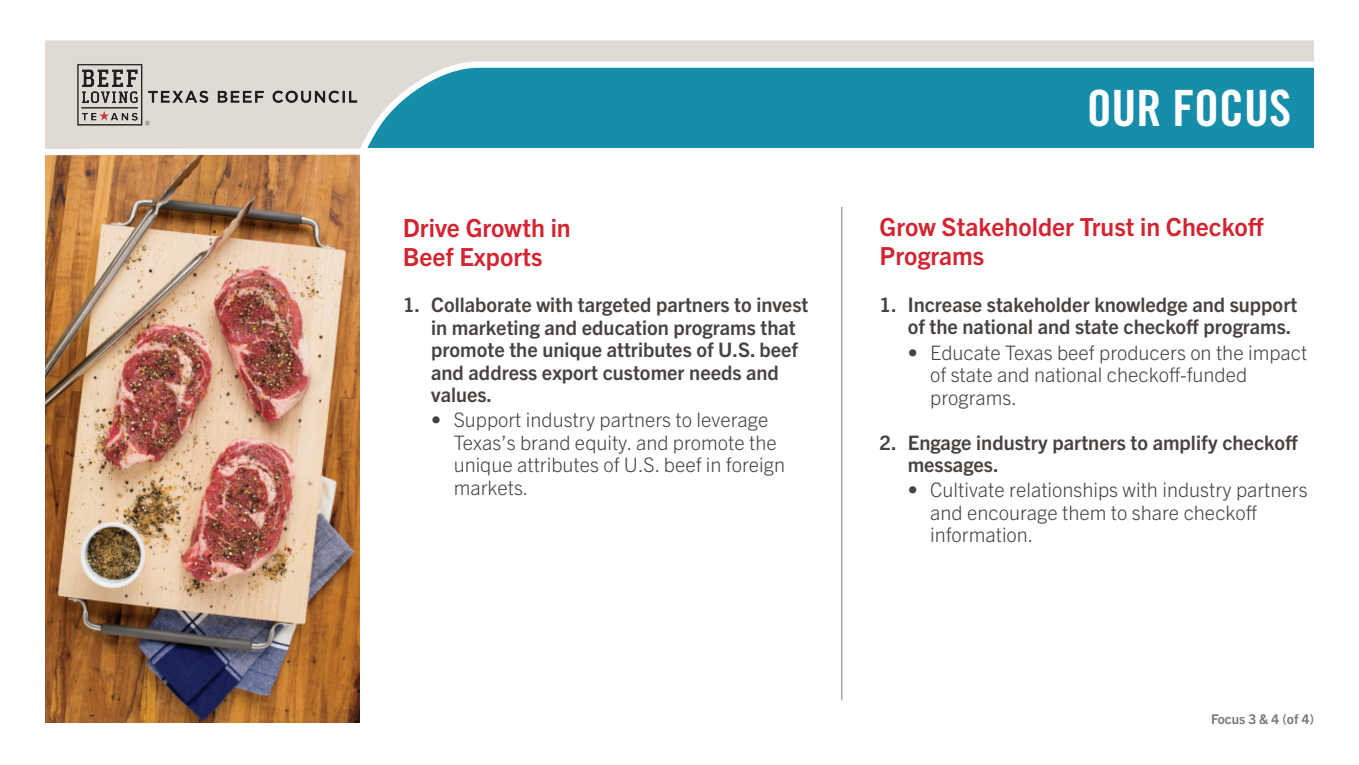
<style>
.page{position:relative;width:1359px;height:765px;background:#fff}
.page>*{position:absolute;margin:0;border:0;box-sizing:border-box;transform-origin:0 0}
.t1{font:50px "Trade Gothic LT Pro Bd Cn 20";color:#fff}
.t2{font:700 25px/28.8px "Trade Gothic Next LT Pro";color:#d32430}
.t3{font:700 20px/22.5px "Trade Gothic Next LT Pro";color:#484340}
.t4{font:300 20px/22.5px "Trade Gothic Next LT Pro";color:#484340}
.t5{font:700 13.5px "Trade Gothic Next LT Pro";color:#7d7673}
</style>
<div class="page">
<img style="left:45px;top:160px;width:315px;height:562px">
<svg style="left:45px;top:40px;width:1269px;height:120px;background:#6db2c0"></svg>
<img style="left:60px;top:47px;width:300px;height:95px">
<hr style="left:842px;top:207px;width:1px;height:493px;background:#7e7f73">
<h1 class="t1" style="left:1087px;top:78px;width:206px">OUR FOCUS</h1>
<p class="t2" style="left:403px;top:212px;width:170px">Drive Growth in<br>Beef Exports</p>
<p class="t2" style="left:880px;top:211px;width:386px">Grow Stakeholder Trust in Checkoff<br>Programs</p>
<p class="t3" style="left:431px;top:292px;width:379px;text-indent:-28px">1. Collaborate with targeted partners to invest in marketing and education programs that promote the unique attributes of U.S. beef and address export customer needs and values.</p>
<p class="t4" style="left:454px;top:407px;width:333px;text-indent:-22px">• Support industry partners to leverage<br>Texas’s brand equity. and promote the unique attributes of U.S. beef in foreign markets.</p>
<p class="t3" style="left:908px;top:292px;width:391px;text-indent:-28px">1. Increase stakeholder knowledge and support of the national and state checkoff programs.</p>
<p class="t4" style="left:930px;top:340px;width:379px;text-indent:-22px">• Educate Texas beef producers on the impact of state and national checkoff-funded programs.</p>
<p class="t3" style="left:908px;top:430px;width:392px;text-indent:-28px">2. Engage industry partners to amplify checkoff messages.</p>
<p class="t4" style="left:930px;top:477px;width:379px;text-indent:-22px">• Cultivate relationships with industry partners and encourage them to share checkoff information.</p>
<p class="t5" style="left:1211px;top:710px;width:104px">Focus 3 &amp; 4 (of 4)</p>
</div>
